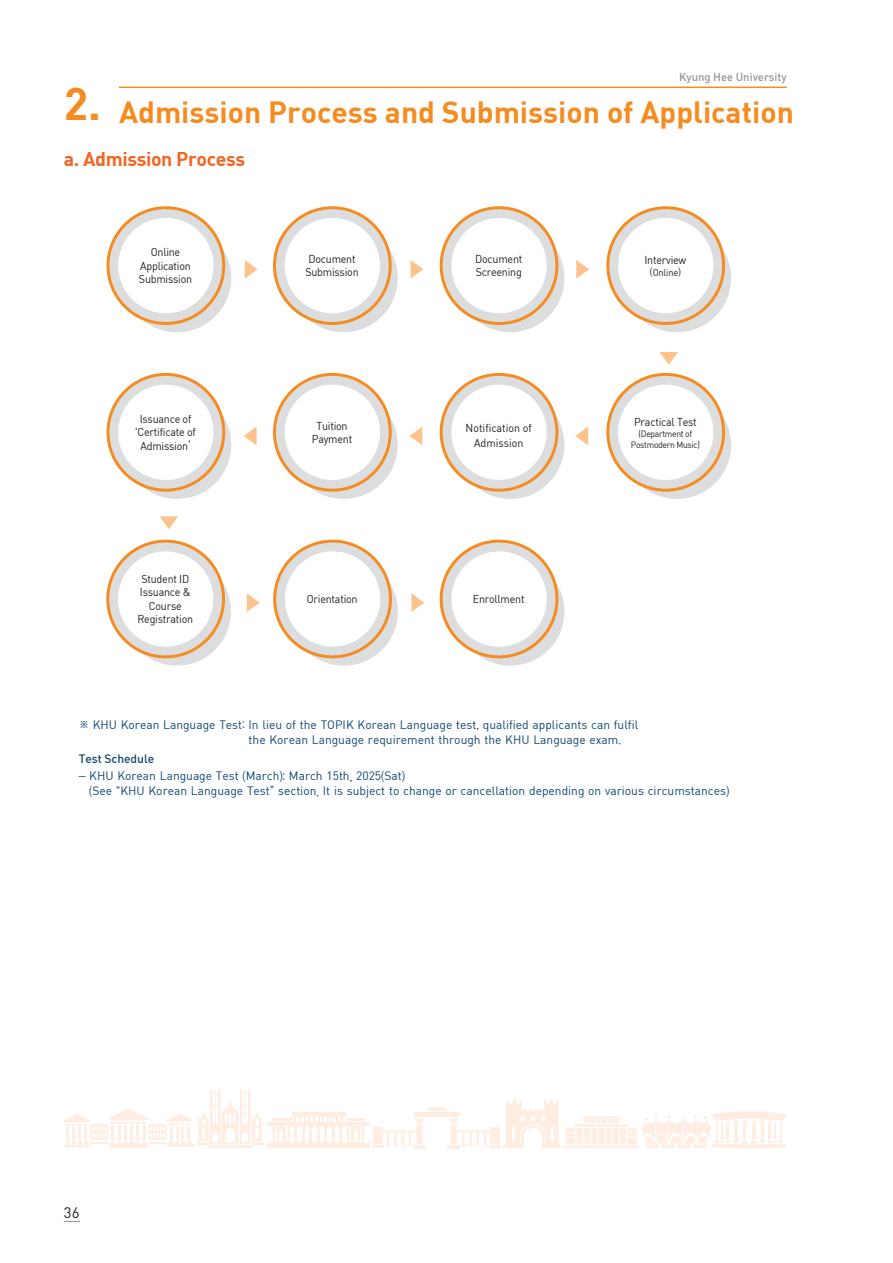
<style>
.page{position:relative;width:893px;height:1263px;background:#fff}
.page>*{position:absolute;margin:0;border:0;box-sizing:border-box;transform-origin:0 0}
.t1{font:30px "Dinbol";color:#f68b1f}
.t2{font:19.5px "Dinbol";letter-spacing:-.02em;color:#f36421}
.t3{font:15px "Dinreg";color:#231f20}
.t4{font:12px/15px "Dinreg";color:#114676}
.t5{font:12px "Dinmed";color:#114676}
.t6{font:11.25px/13.5px "Dinreg";letter-spacing:-.02em;color:#231f20;text-align:center;scale:.95 1}
.t7{font:11.25px/15px "Dinreg";color:#231f20;text-align:center;scale:.95 1}
.t8{font:11.25px "Dinmed";color:#939598}
.t9{font:9.75px "Dinreg";letter-spacing:-.02em;color:#231f20;scale:.95 1}
.t10{font:9px/10.8px "Dinreg";letter-spacing:-.035em;color:#231f20;text-align:center;scale:.95 1}
.s1{font-size:45px}
.s2{font-family:"YDVYGO12"}
</style>
<div class="page">
<hr style="left:64px;top:87px;width:723px;height:1px;background:#f68b1f">
<svg style="left:64px;top:1221px;width:16px;height:1px"></svg>
<div style="left:123px;top:224px;width:108px;height:108px;background:#dcdddf;border-radius:50%"></div>
<svg style="left:108px;top:208px;width:116px;height:115px;fill:#dcdddf"></svg>
<div style="left:107px;top:206px;width:118px;height:119px;border:3px solid #f68b1f;border-radius:50%"></div>
<div style="left:118px;top:218px;width:96px;height:95px;background:#fff;border-radius:50%"></div>
<div style="left:123px;top:391px;width:108px;height:108px;background:#dcdddf;border-radius:50%"></div>
<svg style="left:108px;top:374px;width:116px;height:116px;fill:#dcdddf"></svg>
<div style="left:107px;top:373px;width:118px;height:119px;border:3px solid #f68b1f;border-radius:50%"></div>
<div style="left:118px;top:385px;width:96px;height:95px;background:#fff;border-radius:50%"></div>
<div style="left:123px;top:557px;width:108px;height:109px;background:#dcdddf;border-radius:50%"></div>
<svg style="left:108px;top:541px;width:116px;height:116px;fill:#dcdddf"></svg>
<div style="left:106px;top:540px;width:119px;height:118px;border:3px solid #f68b1f;border-radius:50%"></div>
<div style="left:118px;top:551px;width:95px;height:96px;background:#fff;border-radius:50%"></div>
<svg style="left:290px;top:557px;width:108px;height:109px"></svg>
<svg style="left:275px;top:541px;width:115px;height:116px;fill:#dcdddf"></svg>
<div style="left:273px;top:540px;width:119px;height:118px;border:3px solid #f68b1f;border-radius:50%"></div>
<div style="left:285px;top:551px;width:95px;height:96px;background:#fff;border-radius:50%"></div>
<svg style="left:289px;top:224px;width:109px;height:108px"></svg>
<svg style="left:274px;top:208px;width:116px;height:115px;fill:#dcdddf"></svg>
<div style="left:273px;top:206px;width:119px;height:119px;border:3px solid #f68b1f;border-radius:50%"></div>
<div style="left:285px;top:218px;width:95px;height:95px;background:#fff;border-radius:50%"></div>
<div style="left:289px;top:391px;width:109px;height:108px;background:#dcdddf;border-radius:50%"></div>
<svg style="left:274px;top:374px;width:116px;height:116px;fill:#dcdddf"></svg>
<div style="left:273px;top:373px;width:119px;height:119px;border:3px solid #f68b1f;border-radius:50%"></div>
<div style="left:285px;top:385px;width:95px;height:95px;background:#fff;border-radius:50%"></div>
<div style="left:456px;top:391px;width:108px;height:108px;background:#dcdddf;border-radius:50%"></div>
<svg style="left:441px;top:374px;width:116px;height:116px;fill:#dcdddf"></svg>
<div style="left:440px;top:373px;width:118px;height:119px;border:3px solid #f68b1f;border-radius:50%"></div>
<div style="left:451px;top:385px;width:96px;height:95px;background:#fff;border-radius:50%"></div>
<svg style="left:456px;top:557px;width:108px;height:109px"></svg>
<svg style="left:441px;top:541px;width:116px;height:116px;fill:#dcdddf"></svg>
<div style="left:440px;top:540px;width:118px;height:118px;border:3px solid #f68b1f;border-radius:50%"></div>
<div style="left:451px;top:551px;width:96px;height:96px;background:#fff;border-radius:50%"></div>
<div style="left:456px;top:224px;width:108px;height:108px;background:#dcdddf;border-radius:50%"></div>
<svg style="left:441px;top:208px;width:116px;height:115px;fill:#dcdddf"></svg>
<div style="left:440px;top:206px;width:118px;height:119px;border:3px solid #f68b1f;border-radius:50%"></div>
<div style="left:451px;top:218px;width:96px;height:95px;background:#fff;border-radius:50%"></div>
<div style="left:623px;top:224px;width:108px;height:108px;background:#dcdddf;border-radius:50%"></div>
<svg style="left:608px;top:208px;width:116px;height:115px;fill:#dcdddf"></svg>
<div style="left:606px;top:206px;width:119px;height:119px;border:3px solid #f68b1f;border-radius:50%"></div>
<div style="left:618px;top:218px;width:95px;height:95px;background:#fff;border-radius:50%"></div>
<div style="left:623px;top:391px;width:108px;height:108px;background:#dcdddf;border-radius:50%"></div>
<svg style="left:608px;top:374px;width:116px;height:116px;fill:#dcdddf"></svg>
<div style="left:606px;top:373px;width:119px;height:119px;border:3px solid #f68b1f;border-radius:50%"></div>
<div style="left:618px;top:385px;width:95px;height:95px;background:#fff;border-radius:50%"></div>
<svg style="left:245px;top:260px;width:13px;height:19px"></svg>
<svg style="left:410px;top:260px;width:13px;height:19px"></svg>
<svg style="left:576px;top:260px;width:13px;height:19px"></svg>
<svg style="left:575px;top:427px;width:13px;height:18px"></svg>
<svg style="left:409px;top:427px;width:13px;height:18px"></svg>
<svg style="left:244px;top:427px;width:13px;height:18px"></svg>
<svg style="left:411px;top:593px;width:13px;height:19px"></svg>
<svg style="left:247px;top:593px;width:13px;height:19px"></svg>
<svg style="left:659px;top:352px;width:19px;height:13px"></svg>
<svg style="left:160px;top:516px;width:18px;height:13px"></svg>
<div style="left:64px;top:77px;width:55px;height:72px;background:#fff"></div>
<hr style="left:428px;top:1108px;width:18px;height:3px;background:#feede0">
<div style="left:414px;top:1112px;width:45px;height:5px;background:#feede0"></div>
<svg style="left:64px;top:1089px;width:362px;height:59px"></svg>
<div style="left:373px;top:1133px;width:10px;height:11px;background:#feede0"></div>
<svg style="left:447px;top:1099px;width:340px;height:50px"></svg>
<div style="left:490px;top:1133px;width:10px;height:11px;background:#feede0"></div>
<p class="t8" style="left:679px;top:70px;width:109px">Kyung Hee University</p>
<h1 class="t1" style="left:64px;top:93px;width:732px"><span class="s1">2.</span> Admission Process and Submission of Application</h1>
<h2 class="t2" style="left:64px;top:146px;width:183px">a. Admission Process</h2>
<p class="t6" style="left:139px;top:245px;width:58px">Online<br>Application<br>Submission</p>
<p class="t6" style="left:135px;top:412px;width:65px">Issuance of <span class="s2">‘</span>Certificate of<br>Admission<span class="s2">’</span></p>
<p class="t6" style="left:137px;top:572px;width:60px">Student ID<br>Issuance &amp;<br>Course<br>Registration</p>
<p class="t6" style="left:305px;top:252px;width:58px;text-align:left">Document<br>Submission</p>
<p class="t6" style="left:475px;top:252px;width:51px;text-align:left">Document<br>Screening</p>
<p class="t6" style="left:644px;top:253px;width:46px">Interview</p>
<p class="t9" style="left:650px;top:266px;width:34px"><span class="s2">(</span>Online<span class="s2">)</span></p>
<p class="t6" style="left:312px;top:418px;width:44px">Tuition<br>Payment</p>
<p class="t7" style="left:466px;top:421px;width:71px">Notification of<br>Admission</p>
<p class="t6" style="left:307px;top:592px;width:55px">Orientation</p>
<p class="t6" style="left:473px;top:592px;width:56px">Enrollment</p>
<p class="t6" style="left:634px;top:415px;width:67px">Practical Test</p>
<p class="t10" style="left:631px;top:428px;width:74px">(Department of<br>Postmodern Music)</p>
<p class="t4" style="left:249px;top:717px;width:391px;text-indent:-170px"><span class="s2">※</span> KHU Korean Language Test<span class="s2">:</span> In lieu of the TOPIK Korean Language test<span class="s2">,</span> qualified applicants can fulfil the Korean Language requirement through the KHU Language exam<span class="s2">.</span></p>
<p class="t5" style="left:79px;top:751px;width:77px">Test Schedule</p>
<p class="t4" style="left:89px;top:768px;width:641px;text-indent:-11px"><span class="s2">-</span> KHU Korean Language Test <span class="s2">(</span>March<span class="s2">):</span> March 15th<span class="s2">,</span> 2025<span class="s2">(</span>Sat<span class="s2">)<br>(</span>See <span class="s2">“</span>KHU Korean Language Test<span class="s2">”</span> section<span class="s2">.</span> It is subject to change or cancellation depending on various circumstances<span class="s2">)</span></p>
<p class="t3" style="left:64px;top:1204px;width:17px">36</p>
</div>
